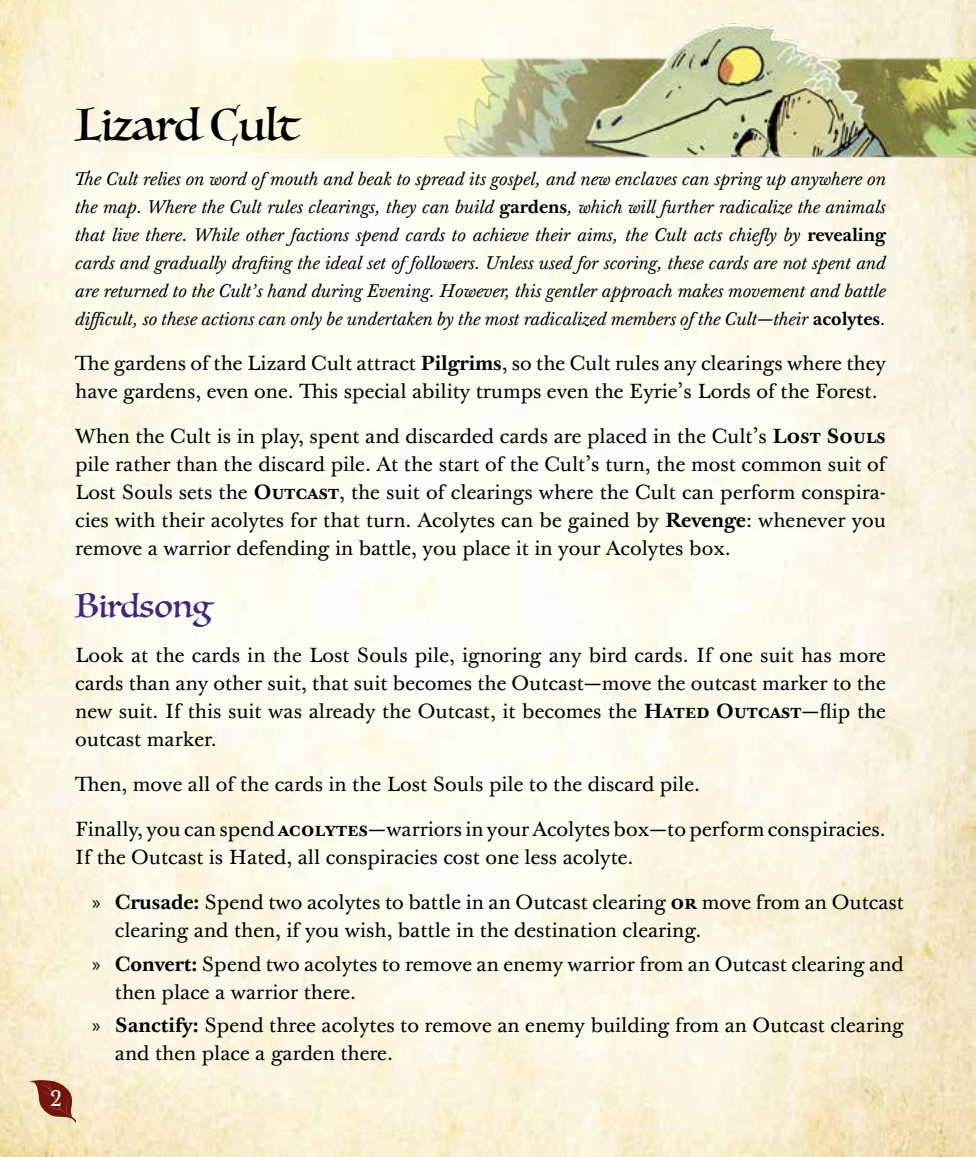
<style>
.page{position:relative;width:976px;height:1157px;background:#fff}
.page>*{position:absolute;margin:0;border:0;box-sizing:border-box;transform-origin:0 0}
.t1{font:44px "Luminari";color:#000}
.t2{font:32px "Luminari";color:#402779}
.t3{font:22px "Baskerville Ten Pro";color:#fff}
.t4{font:20px/28px "Baskerville Ten Pro";color:#000}
.t5{font:italic 18px/28px "Baskerville Ten Pro";color:#000;text-align:justify}
.s1{font-weight:700;font-style:normal}
.s2{font-weight:700}
.s3{font-family:"Myriad Pro"}
</style>
<div class="page">
<img style="left:0;top:0;width:975px;height:1157px">
<svg style="left:28px;top:1080px;width:47px;height:43px;background:#b27d66"></svg>
<img style="left:75px;top:12px;width:900px;height:181px">
<p class="t3" style="left:50px;top:1085px;width:13px">2</p>
<h1 class="t1" style="left:75px;top:87px;width:225px">Lizard Cult</h1>
<p class="t5" style="left:75px;top:165px;width:812px">The Cult relies on word of mouth and beak to spread its gospel, and new enclaves can spring up anywhere on the map. Where the Cult rules clearings, they can build <span class="s1">gardens</span>, which will further radicalize the animals that live there. While other factions spend cards to achieve their aims, the Cult acts chiefly by <span class="s1">revealing </span>cards and gradually drafting the ideal set of followers. Unless used for scoring, these cards are not spent and are returned to the Cult’s hand during Evening. However, this gentler approach makes movement and battle difficult, so these actions can only be undertaken by the most radicalized members of the Cult—their <span class="s1">acolytes</span>.</p>
<p class="t4" style="left:75px;top:350px;width:811px">The gardens of the Lizard Cult attract <span class="s2">Pilgrims</span>, so the Cult rules any clearings where they have gardens, even one. This special ability trumps even the Eyrie’s Lords of the Forest.</p>
<p class="t4" style="left:75px;top:423px;width:812px;text-align:justify">When the Cult is in play, spent and discarded cards are placed in the Cult’s <span class="s2">Lost Souls </span>pile rather than the discard pile. At the start of the Cult’s turn, the most common suit of Lost Souls sets the <span class="s2">Outcast</span>, the suit of clearings where the Cult can perform conspira&shy;cies with their acolytes for that turn. Acolytes can be gained by <span class="s2">Revenge</span>: whenever you remove a warrior defending in battle, you place it in your Acolytes box.</p>
<h2 class="t2" style="left:75px;top:578px;width:137px">Birdsong</h2>
<p class="t4" style="left:75px;top:642px;width:812px;text-align:justify">Look at the cards in the Lost Souls pile, ignoring any bird cards. If one suit has more cards than any other suit, that suit becomes the Outcast—move the outcast marker to the new suit. If this suit was already the Outcast, it becomes the <span class="s2">Hated Outcast</span>—flip the outcast marker.</p>
<p class="t4" style="left:75px;top:771px;width:623px">Then, move all of the cards in the Lost Souls pile to the discard pile.</p>
<p class="t4" style="left:75px;top:816px;width:808px">Finally, you can spend <span class="s2">acolytes</span>—warriors in your Acolytes box—to perform conspiracies.<br>If the Outcast is Hated, all conspiracies cost one less acolyte.</p>
<p class="t4" style="left:115px;top:889px;width:790px;text-indent:-23px"><span class="s3">»</span> <span class="s2">Crusade:</span> Spend two acolytes to battle in an Outcast clearing <span class="s2">or</span> move from an Outcast clearing and then, if you wish, battle in the destination clearing.</p>
<p class="t4" style="left:115px;top:950px;width:790px;text-indent:-23px"><span class="s3">»</span> <span class="s2">Convert:</span> Spend two acolytes to remove an enemy warrior from an Outcast clearing and then place a warrior there.</p>
<p class="t4" style="left:115px;top:1012px;width:790px;text-indent:-23px"><span class="s3">»</span> <span class="s2">Sanctify:</span> Spend three acolytes to remove an enemy building from an Outcast clearing and then place a garden there.</p>
</div>
